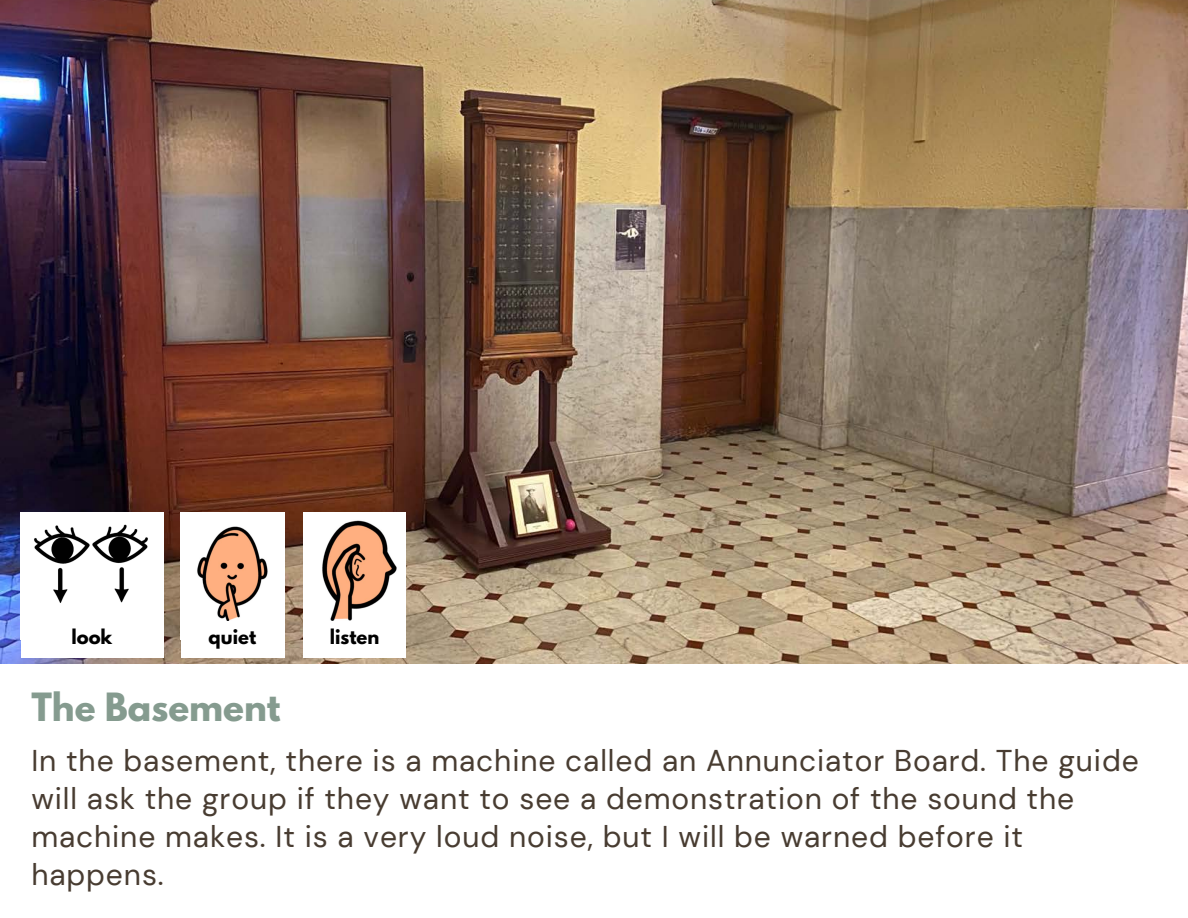
<style>
.page{position:relative;width:1188px;height:918px;background:#fff}
.page>*{position:absolute;margin:0;border:0;box-sizing:border-box;transform-origin:0 0}
.t1{font:700 34.5px "League Spartan";color:#859b8f}
.t2{font:30px/38.2px "DM Sans";letter-spacing:.03em;color:#483c31}
.t3{font:700 18px "League Spartan";color:#000}
</style>
<div class="page">
<img style="left:0;top:0;width:1188px;height:664px">
<img style="left:303px;top:513px;width:103px;height:109px">
<img style="left:181px;top:513px;width:103px;height:109px">
<img style="left:21px;top:513px;width:143px;height:109px">
<div style="left:21px;top:622px;width:143px;height:36px;background:#fff"></div>
<div style="left:181px;top:622px;width:103px;height:36px;background:#fff"></div>
<div style="left:303px;top:622px;width:103px;height:36px;background:#fff"></div>
<p class="t3" style="left:71px;top:628px;width:42px">look</p>
<p class="t3" style="left:209px;top:628px;width:49px">quiet</p>
<p class="t3" style="left:330px;top:628px;width:51px">listen</p>
<p class="t1" style="left:31px;top:690px;width:251px">The Basement</p>
<p class="t2" style="left:31px;top:741px;width:1109px">In the basement, there is a machine called an Annunciator Board. The guide will ask the group if they want to see a demonstration of the sound the machine makes. It is a very loud noise, but I will be warned before it happens.</p>
</div>
